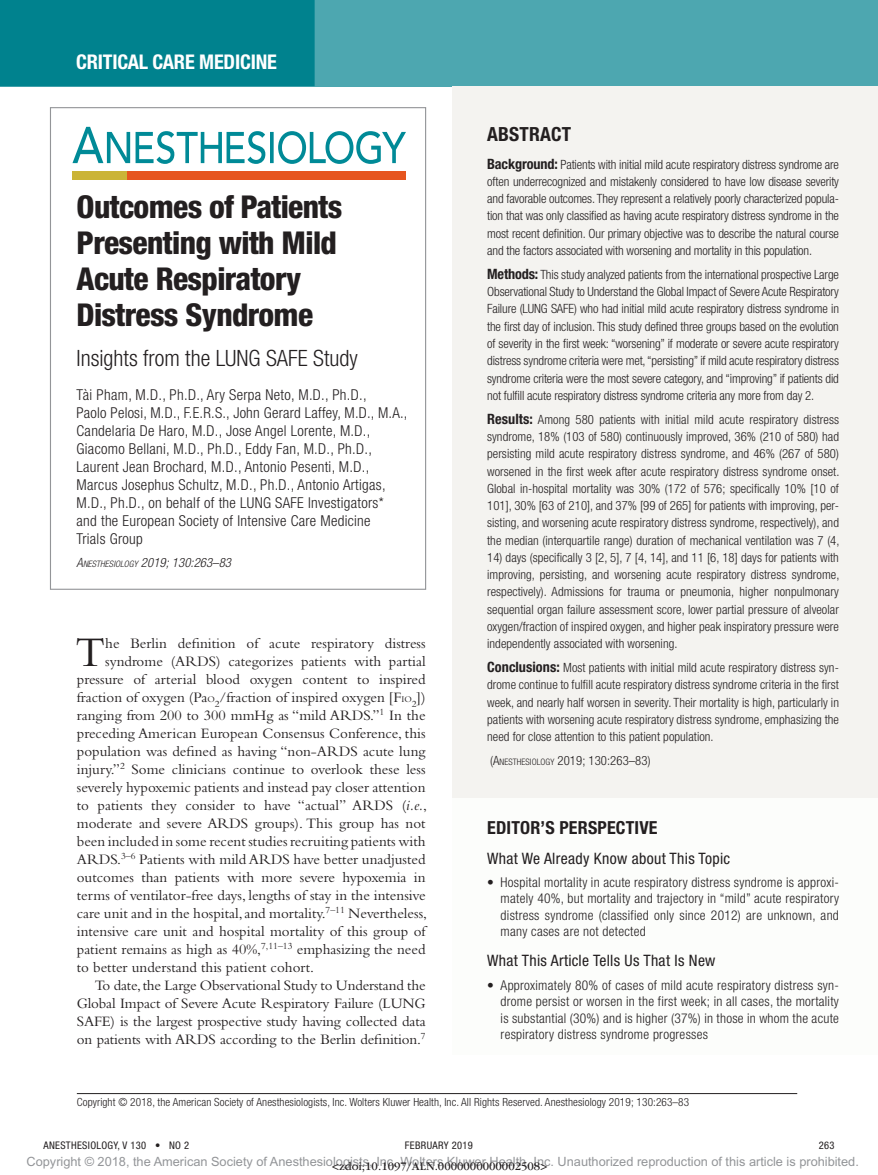
<style>
.page{position:relative;width:878px;height:1175px;background:#fff}
.page>*{position:absolute;margin:0;border:0;box-sizing:border-box;transform-origin:0 0}
.t1{font:43.95px "Bembo Std";color:#231f20}
.t2{font:800 condensed 31.5px/36px "Helvetica Neue LT Std";letter-spacing:-.02em;color:#231f20}
.t3{font:300 condensed 22.5px "Helvetica Neue LT Std";color:#231f20}
.t4{font:700 condensed 20.25px "Helvetica Neue LT Std";letter-spacing:-.01em;color:#fff}
.t5{font:700 condensed 19.5px "Helvetica Neue LT Std";letter-spacing:.01em;color:#231f20}
.t6{font:700 condensed 18px "Helvetica Neue LT Std";letter-spacing:.01em;color:#231f20}
.t7{font:condensed 15.75px "Helvetica Neue LT Std";letter-spacing:.02em;color:#231f20}
.t8{font:15px "Bembo Std";color:#231f20}
.t9{font:300 condensed 15px/18px "Helvetica Neue LT Std";letter-spacing:.02em;color:#231f20}
.t10{font:300 condensed 13.5px/16.5px "Helvetica Neue LT Std";letter-spacing:.02em;color:#231f20;text-align:justify}
.t11{font:300 condensed 12.75px/17.2px "Helvetica Neue LT Std";letter-spacing:.005em;color:#231f20;text-align:justify}
.t12{font:12.75px "Arial MT Std";color:#939598}
.t13{font:italic 300 condensed 12.75px "Helvetica Neue LT Std";letter-spacing:.005em;color:#231f20}
.t14{font:12px "ITC Garamond Std";color:#231f20}
.t15{font:300 condensed 11.25px "Helvetica Neue LT Std";letter-spacing:.01em;color:#231f20}
.t16{font:condensed 10.5px "Helvetica Neue LT Std";letter-spacing:.03em;color:#231f20}
.s1{font-style:inherit}
.s2{font-size:8.85px}
.s3{font-size:9px}
.s4{font-style:italic}
.s5{font-weight:700;font-size:14.25px}
</style>
<div class="page">
<div style="left:0;top:0;width:878px;height:86px;background:#4da7b0"></div>
<div style="left:0;top:0;width:314px;height:86px;background:#00828e"></div>
<div style="left:120px;top:171px;width:286px;height:8px;background:#e6551f"></div>
<div style="left:72px;top:171px;width:54px;height:8px;background:#cbb437"></div>
<svg style="left:72px;top:127px;width:334px;height:37px"></svg>
<div style="left:452px;top:86px;width:426px;height:89px;background:#f4f3f0"></div>
<div style="left:452px;top:118px;width:426px;height:170px;background:#f4f3f0"></div>
<div style="left:452px;top:228px;width:426px;height:204px;background:#f4f3f0"></div>
<div style="left:452px;top:373px;width:426px;height:308px;background:#f4f3f0"></div>
<div style="left:452px;top:621px;width:426px;height:153px;background:#f4f3f0"></div>
<div style="left:452px;top:715px;width:426px;height:83px;background:#f4f3f0"></div>
<div style="left:452px;top:798px;width:426px;height:54px;background:#fcfdfb"></div>
<div style="left:452px;top:836px;width:426px;height:116px;background:#fcfdfb"></div>
<div style="left:452px;top:939px;width:426px;height:116px;background:#fcfdfb"></div>
<hr style="left:77px;top:1093px;width:720px;height:1px;background:#231f20">
<h3 class="t4" style="left:76px;top:49px;width:202px">Critical Care Medicine</h3>
<h2 class="t2" style="left:77px;top:188px;width:267px">Outcomes of Patients<br>Presenting with Mild<br>Acute Respiratory<br>Distress Syndrome</h2>
<h3 class="t3" style="left:77px;top:345px;width:283px">Insights from the LUNG SAFE Study</h3>
<p class="t9" style="left:77px;top:385px;width:332px">Tài Pham, M.D., Ph.D., Ary Serpa Neto, M.D., Ph.D.,<br>Paolo Pelosi, M.D., F.E.R.S., John Gerard Laffey, M.D., M.A., Candelaria De Haro, M.D., Jose Angel Lorente, M.D., Giacomo Bellani, M.D., Ph.D., Eddy Fan, M.D., Ph.D., Laurent Jean Brochard, M.D., Antonio Pesenti, M.D., Marcus Josephus Schultz, M.D., Ph.D., Antonio Artigas, M.D., Ph.D., on behalf of the LUNG SAFE Investigators* and the European Society of Intensive Care Medicine<br>Trials Group</p>
<p class="t13" style="left:77px;top:555px;width:156px"><span class="s1">A</span><span class="s2">NESTHESIOLOGY</span> 2019; 130:263–83</p>
<h1 class="t1" style="left:75px;top:626px;width:31px">T</h1>
<p class="t8" style="left:105px;top:634px;width:322px">he Berlin definition of acute respiratory distress</p>
<p class="t8" style="left:105px;top:652px;width:322px">syndrome (ARDS) categorizes patients with partial</p>
<p class="t8" style="left:77px;top:670px;width:350px">pressure of arterial blood oxygen content to inspired</p>
<p class="t8" style="left:77px;top:688px;width:350px">fraction of oxygen (Pa<span class="s3">O</span><sub>2</sub>/fraction of inspired oxygen [F<span class="s3">IO</span><sub>2</sub>])</p>
<p class="t8" style="left:77px;top:706px;width:350px">ranging from 200 to 300 mmHg as “mild ARDS.”<sup>1</sup> In the</p>
<p class="t8" style="left:77px;top:724px;width:350px">preceding American European Consensus Conference, this</p>
<p class="t8" style="left:77px;top:742px;width:350px">population was defined as having “non-ARDS acute lung</p>
<p class="t8" style="left:77px;top:760px;width:350px">injury.”<sup>2</sup> Some clinicians continue to overlook these less</p>
<p class="t8" style="left:77px;top:778px;width:350px">severely hypoxemic patients and instead pay closer attention</p>
<p class="t8" style="left:77px;top:796px;width:352px">to patients they consider to have “actual” ARDS (<span class="s4">i.e.</span>,</p>
<p class="t8" style="left:77px;top:814px;width:350px">moderate and severe ARDS groups). This group has not</p>
<p class="t8" style="left:77px;top:832px;width:350px">been included in some recent studies recruiting patients with</p>
<p class="t8" style="left:77px;top:850px;width:350px">ARDS.<sup>3–6</sup> Patients with mild ARDS have better unadjusted</p>
<p class="t8" style="left:77px;top:868px;width:350px">outcomes than patients with more severe hypoxemia in</p>
<p class="t8" style="left:77px;top:886px;width:350px">terms of ventilator-free days, lengths of stay in the intensive</p>
<p class="t8" style="left:77px;top:904px;width:352px">care unit and in the hospital, and mortality.<sup>7–11</sup> Nevertheless,</p>
<p class="t8" style="left:77px;top:922px;width:350px">intensive care unit and hospital mortality of this group of</p>
<p class="t8" style="left:77px;top:940px;width:350px">patient remains as high as 40%,<sup>7,11–13</sup> emphasizing the need</p>
<p class="t8" style="left:77px;top:958px;width:239px">to better understand this patient cohort.</p>
<p class="t8" style="left:95px;top:976px;width:332px">To date, the Large Observational Study to Understand the</p>
<p class="t8" style="left:77px;top:994px;width:350px">Global Impact of Severe Acute Respiratory Failure (LUNG</p>
<p class="t8" style="left:77px;top:1012px;width:350px">SAFE) is the largest prospective study having collected data</p>
<p class="t8" style="left:77px;top:1030px;width:350px">on patients with ARDS according to the Berlin definition.<sup>7</sup></p>
<h3 class="t5" style="left:487px;top:122px;width:85px">ABSTRACT</h3>
<p class="t11" style="left:487px;top:155px;width:353px"><span class="s5">Background:</span> Patients with initial mild acute respiratory distress syndrome are often underrecognized and mistakenly considered to have low disease severity and favorable outcomes. They represent a relatively poorly characterized popula&shy;tion that was only classified as having acute respiratory distress syndrome in the most recent definition. Our primary objective was to describe the natural course and the factors associated with worsening and mortality in this population.</p>
<p class="t11" style="left:487px;top:266px;width:353px"><span class="s5">Methods:</span> This study analyzed patients from the international prospective Large Observational Study to Understand the Global Impact of Severe Acute Respiratory Failure (LUNG SAFE) who had initial mild acute respiratory distress syndrome in the first day of inclusion. This study defined three groups based on the evolution of severity in the first week: “worsening” if moderate or severe acute respiratory distress syndrome criteria were met, “persisting” if mild acute respiratory distress syndrome criteria were the most severe category, and “improving” if patients did not fulfill acute respiratory distress syndrome criteria any more from day 2.</p>
<p class="t11" style="left:487px;top:410px;width:354px"><span class="s5">Results:</span> Among 580 patients with initial mild acute respiratory distress syndrome, 18% (103 of 580) continuously improved, 36% (210 of 580) had persisting mild acute respiratory distress syndrome, and 46% (267 of 580) worsened in the first week after acute respiratory distress syndrome onset.<br>Global in-hospital mortality was 30% (172 of 576; specifically 10% [10 of 101], 30% [63 of 210], and 37% [99 of 265] for patients with improving, per&shy;sisting, and worsening acute respiratory distress syndrome, respectively), and the median (interquartile range) duration of mechanical ventilation was 7 (4,</p>
<p class="t11" style="left:487px;top:548px;width:354px">14) days (specifically 3 [2, 5], 7 [4, 14], and 11 [6, 18] days for patients with improving, persisting, and worsening acute respiratory distress syndrome, respectively). Admissions for trauma or pneumonia, higher nonpulmonary sequential organ failure assessment score, lower partial pressure of alveolar oxygen/fraction of inspired oxygen, and higher peak inspiratory pressure were independently associated with worsening.</p>
<p class="t11" style="left:487px;top:659px;width:353px"><span class="s5">Conclusions:</span> Most patients with initial mild acute respiratory distress syn&shy;drome continue to fulfill acute respiratory distress syndrome criteria in the first week, and nearly half worsen in severity. Their mortality is high, particularly in patients with worsening acute respiratory distress syndrome, emphasizing the need for close attention to this patient population.</p>
<p class="t11" style="left:490px;top:752px;width:162px">(<span class="s1">A</span><span class="s2">NESTHESIOLOGY</span> 2019; 130:263–83)</p>
<h3 class="t6" style="left:487px;top:816px;width:9px">EDIT</h3>
<h3 class="t6" style="left:520px;top:816px;width:138px">OR’S PERSPECTIVE</h3>
<p class="t7" style="left:487px;top:849px;width:244px">What We Already Know about This Topic</p>
<p class="t10" style="left:500px;top:873px;width:340px;text-indent:-14px">• Hospital mortality in acute respiratory distress syndrome is approxi&shy;mately 40%, but mortality and trajectory in “mild” acute respiratory distress syndrome (classified only since 2012) are unknown, and many cases are not detected</p>
<p class="t7" style="left:487px;top:951px;width:230px">What This Article Tells Us That Is New</p>
<p class="t10" style="left:500px;top:976px;width:340px;text-indent:-14px">• Approximately 80% of cases of mild acute respiratory distress syn&shy;drome persist or worsen in the first week; in all cases, the mortality is substantial (30%) and is higher (37%) in those in whom the acute respiratory distress syndrome progresses</p>
<p class="t15" style="left:77px;top:1095px;width:614px">Copyright © 2018, the American Society of Anesthesiologists, Inc. Wolters Kluwer Health, Inc. All Rights Reserved. Anesthesiology 2019; 130:263–83</p>
<p class="t16" style="left:44px;top:1139px;width:147px">ANESTHESIOLOGY, V 130 • NO 2</p>
<p class="t16" style="left:405px;top:1139px;width:69px">February 2019</p>
<p class="t16" style="left:818px;top:1139px;width:17px">263</p>
<p class="t12" style="left:27px;top:1154px;width:833px">Copyright © 2018, the American Society of Anesthesiologists, Inc. Wolters Kluwer Health, Inc. Unauthorized reproduction of this article is prohibited.</p>
<p class="t14" style="left:332px;top:1159px;width:216px">&lt;zdoi;10.1097/ALN.0000000000002508&gt;</p>
</div>
